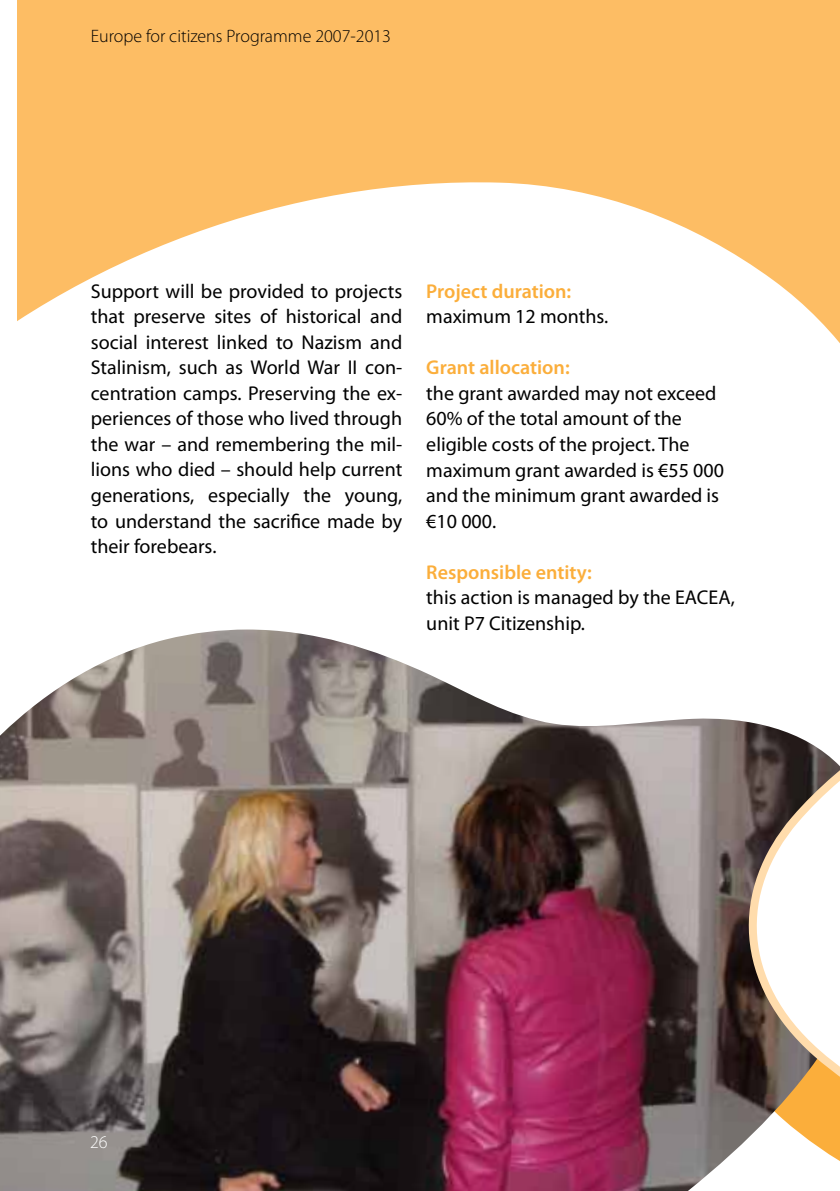
<style>
.page{position:relative;width:840px;height:1191px;background:#fff}
.page>*{position:absolute;margin:0;border:0;box-sizing:border-box;transform-origin:0 0}
.t1{font:20px/25.6px "Myriad Pro";color:#000}
.t2{font:600 20px "Myriad Pro";color:#fbae3b}
.t3{font:300 18px "Myriad Pro";color:#000}
.t4{font:300 18px "Myriad Pro";color:#fff}
</style>
<div class="page">
<div style="left:17px;top:0;width:822px;height:1191px;background:#fdbd64"></div>
<svg style="left:17px;top:182px;width:822px;height:447px;background:#fef8ef"></svg>
<img style="left:0;top:629px;width:722px;height:562px">
<svg style="left:722px;top:608px;width:117px;height:583px;background:#bfb4ab"></svg>
<p class="t3" style="left:91px;top:25px;width:301px">Europe for citizens Programme 2007-2013</p>
<p class="t1" style="left:91px;top:278px;width:313px;text-align:justify">Support will be provided to projects that preserve sites of historical and social interest linked to Nazism and Stalinism, such as World War II con&shy;centration camps. Preserving the ex&shy;periences of those who lived through the war – and remembering the mil&shy;lions who died – should help current generations, especially the young, to understand the sacrifice made by their forebears.</p>
<p class="t2" style="left:426px;top:278px;width:146px">Project duration:</p>
<p class="t1" style="left:426px;top:303px;width:183px">maximum 12 months.</p>
<p class="t2" style="left:426px;top:355px;width:145px">Grant allocation:</p>
<p class="t1" style="left:426px;top:380px;width:299px">the grant awarded may not exceed<br>60% of the total amount of the eligible costs of the project. The maximum grant awarded is €55 000 and the minimum grant awarded is €10 000.</p>
<p class="t2" style="left:426px;top:559px;width:167px">Responsible entity:</p>
<p class="t1" style="left:426px;top:584px;width:310px">this action is managed by the EACEA, unit P7 Citizenship.</p>
<p class="t4" style="left:90px;top:1131px;width:19px">26</p>
</div>
